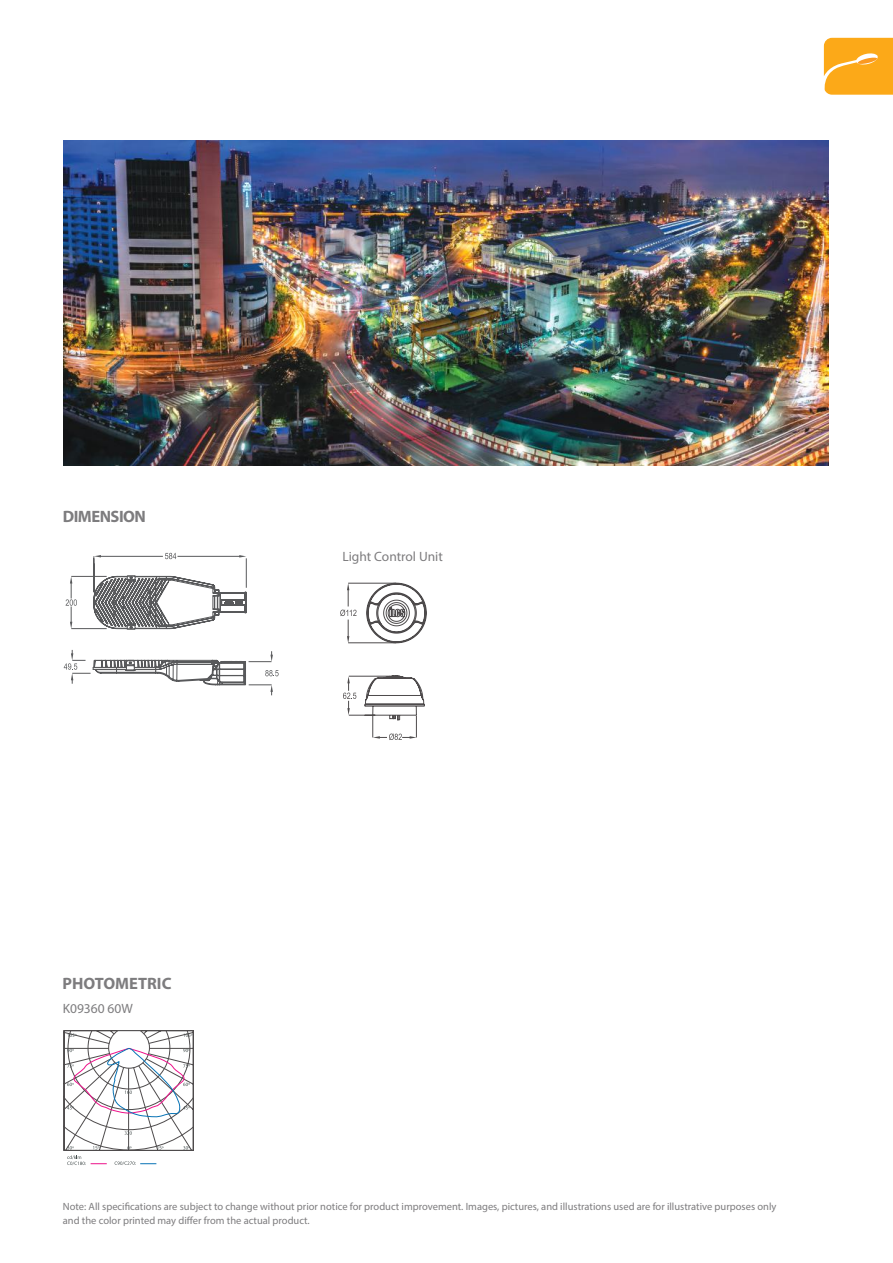
<style>
.page{position:relative;width:893px;height:1263px;background:#fff}
.page>*{position:absolute;margin:0;border:0;box-sizing:border-box;transform-origin:0 0}
.t1{font:700 16.5px "Myriad Pro";color:#7d7c7e}
.t2{font:700 16.5px "Myriad Pro";letter-spacing:-.03em;color:#7d7c7e}
.t3{font:13.5px "Myriad Pro";color:#7d7c7e}
.t4{font:10.5px/13.5px "Myriad Pro";color:#7d7c7e}
</style>
<div class="page">
<img style="left:64px;top:141px;width:765px;height:324px">
<svg style="left:823px;top:38px;width:70px;height:57px;background:#fcaf2a"></svg>
<svg style="left:64px;top:1030px;width:129px;height:135px"></svg>
<hr style="left:71px;top:576px;width:36px;height:1px;background:#58595b">
<hr style="left:71px;top:628px;width:36px;height:1px;background:#58595b">
<svg style="left:66px;top:576px;width:11px;height:53px"></svg>
<svg style="left:94px;top:553px;width:153px;height:76px"></svg>
<svg style="left:64px;top:649px;width:215px;height:46px"></svg>
<svg style="left:366px;top:583px;width:61px;height:60px"></svg>
<hr style="left:348px;top:583px;width:48px;height:1px;background:#4e4b4c">
<hr style="left:348px;top:642px;width:48px;height:1px;background:#4e4b4c">
<svg style="left:340px;top:583px;width:16px;height:60px"></svg>
<svg style="left:343px;top:675px;width:82px;height:65px"></svg>
<h1 class="t2" style="left:63px;top:506px;width:85px">DIMENSION</h1>
<h1 class="t1" style="left:63px;top:973px;width:110px">PHOTOMETRIC</h1>
<p class="t3" style="left:63px;top:1000px;width:72px">K09360 60W</p>
<p class="t3" style="left:342px;top:548px;width:102px">Light Control Unit</p>
<p class="t4" style="left:63px;top:1200px;width:715px">Note: All specifications are subject to change without prior notice for product improvement. Images, pictures, and illustrations used are for illustrative purposes only and the color printed may differ from the actual product.</p>
</div>
